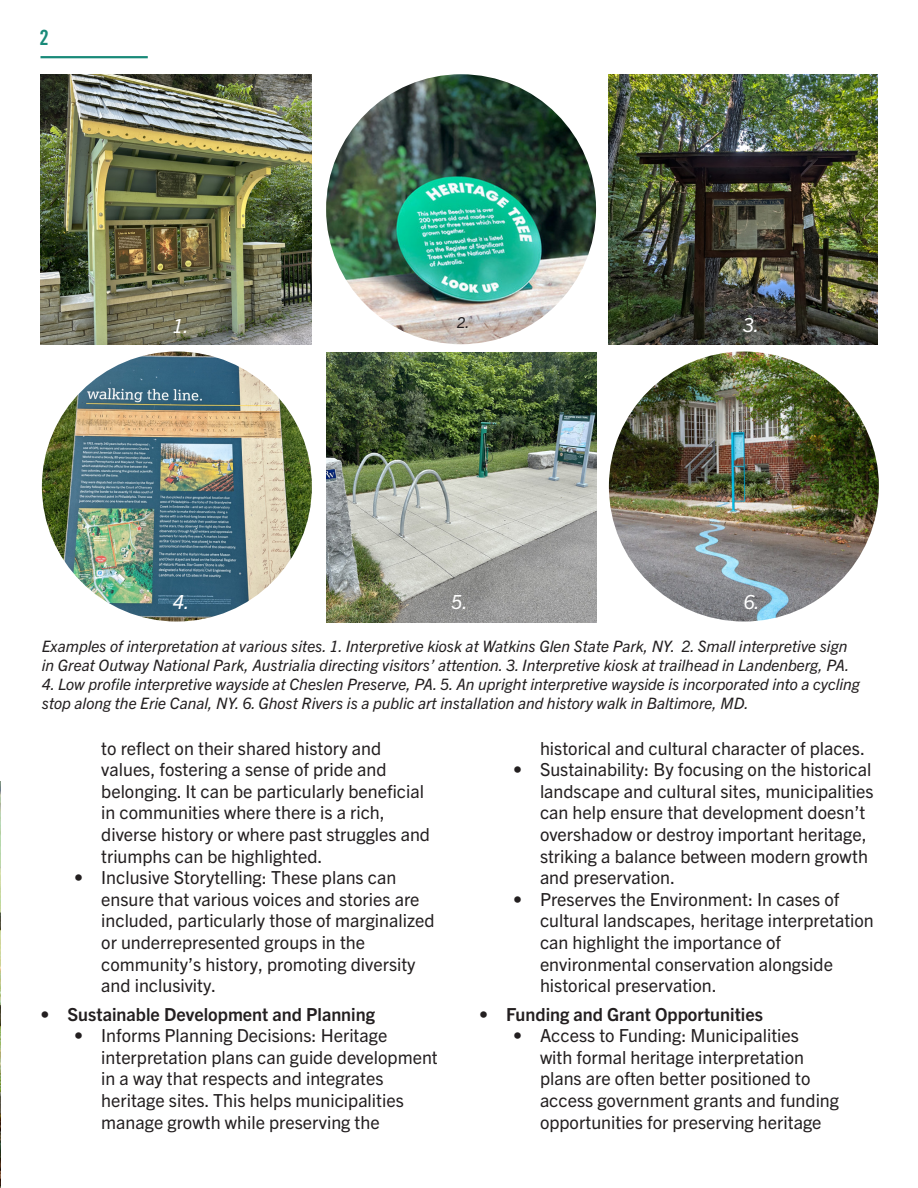
<style>
.page{position:relative;width:918px;height:1188px;background:#fff}
.page>*{position:absolute;margin:0;border:0;box-sizing:border-box;transform-origin:0 0}
.t1{font:21px "Trade Gothic LT Std Bd Cn 20";color:#198a79}
.t2{font:italic 19.5px "Trade Gothic Next LT Pro";color:#fff}
.t3{font:18px/21.6px "Trade Gothic Next LT Pro";color:#231f20}
.t4{font:700 18px "Trade Gothic Next LT Pro";color:#231f20}
.t5{font:italic 15.75px/18.9px "Trade Gothic Next LT Pro";color:#231f20}
.t6{font:italic 15px "Trade Gothic Next LT Pro";color:#231f20}
</style>
<div class="page">
<img style="left:0;top:782px;width:1px;height:406px">
<hr style="left:40px;top:56px;width:108px;height:2px;background:#198a79">
<img style="left:42px;top:352px;width:270px;height:270px;border-radius:135px">
<img style="left:326px;top:74px;width:270px;height:270px;border-radius:135px">
<img style="left:609px;top:352px;width:270px;height:270px;border-radius:135px">
<img style="left:41px;top:74px;width:271px;height:270px">
<img style="left:326px;top:352px;width:270px;height:270px">
<img style="left:609px;top:74px;width:268px;height:270px">
<p class="t1" style="left:39px;top:25px;width:11px">2</p>
<p class="t2" style="left:172px;top:313px;width:18px">1.</p>
<p class="t6" style="left:457px;top:313px;width:14px">2.</p>
<p class="t2" style="left:743px;top:311px;width:18px">3.</p>
<p class="t2" style="left:173px;top:588px;width:18px">4.</p>
<p class="t2" style="left:743px;top:588px;width:18px">6.</p>
<p class="t2" style="left:451px;top:588px;width:18px">5.</p>
<p class="t5" style="left:42px;top:636px;width:809px">Examples of interpretation at various sites. 1. Interpretive kiosk at Watkins Glen State Park, NY. 2. Small interpretive sign in Great Outway National Park, Austrialia directing visitors’ attention. 3. Interpretive kiosk at trailhead in Landenberg, PA.</p>
<p class="t5" style="left:42px;top:674px;width:820px">4. Low profile interpretive wayside at Cheslen Preserve, PA. 5. An upright interpretive wayside is incorporated into a cycling stop along the Erie Canal, NY. 6. Ghost Rivers is a public art installation and history walk in Baltimore, MD.</p>
<p class="t3" style="left:101px;top:736px;width:330px">to reflect on their shared history and values, fostering a sense of pride and belonging. It can be particularly beneficial in communities where there is a rich, diverse history or where past struggles and triumphs can be highlighted.</p>
<p class="t3" style="left:101px;top:866px;width:335px;text-indent:-27px">• Inclusive Storytelling: These plans can ensure that various voices and stories are included, particularly those of marginalized or underrepresented groups in the community’s history, promoting diversity and inclusivity.</p>
<p class="t4" style="left:40px;top:1001px;width:336px">• Sustainable Development and Planning</p>
<p class="t3" style="left:101px;top:1024px;width:338px;text-indent:-27px">• Informs Planning Decisions: Heritage interpretation plans can guide development in a way that respects and integrates heritage sites. This helps municipalities manage growth while preserving the</p>
<p class="t3" style="left:540px;top:736px;width:327px">historical and cultural character of places.</p>
<p class="t3" style="left:540px;top:758px;width:335px;text-indent:-27px">• Sustainability: By focusing on the historical landscape and cultural sites, municipalities can help ensure that development doesn’t overshadow or destroy important heritage, striking a balance between modern growth and preservation.</p>
<p class="t3" style="left:540px;top:887px;width:335px;text-indent:-27px">• Preserves the Environment: In cases of cultural landscapes, heritage interpretation can highlight the importance of environmental conservation alongside historical preservation.</p>
<p class="t4" style="left:479px;top:1001px;width:285px">• Funding and Grant Opportunities</p>
<p class="t3" style="left:540px;top:1024px;width:301px;text-indent:-27px">• Access to Funding: Municipalities<br>with formal heritage interpretation plans are often better positioned to access government grants and funding opportunities for preserving heritage</p>
</div>
